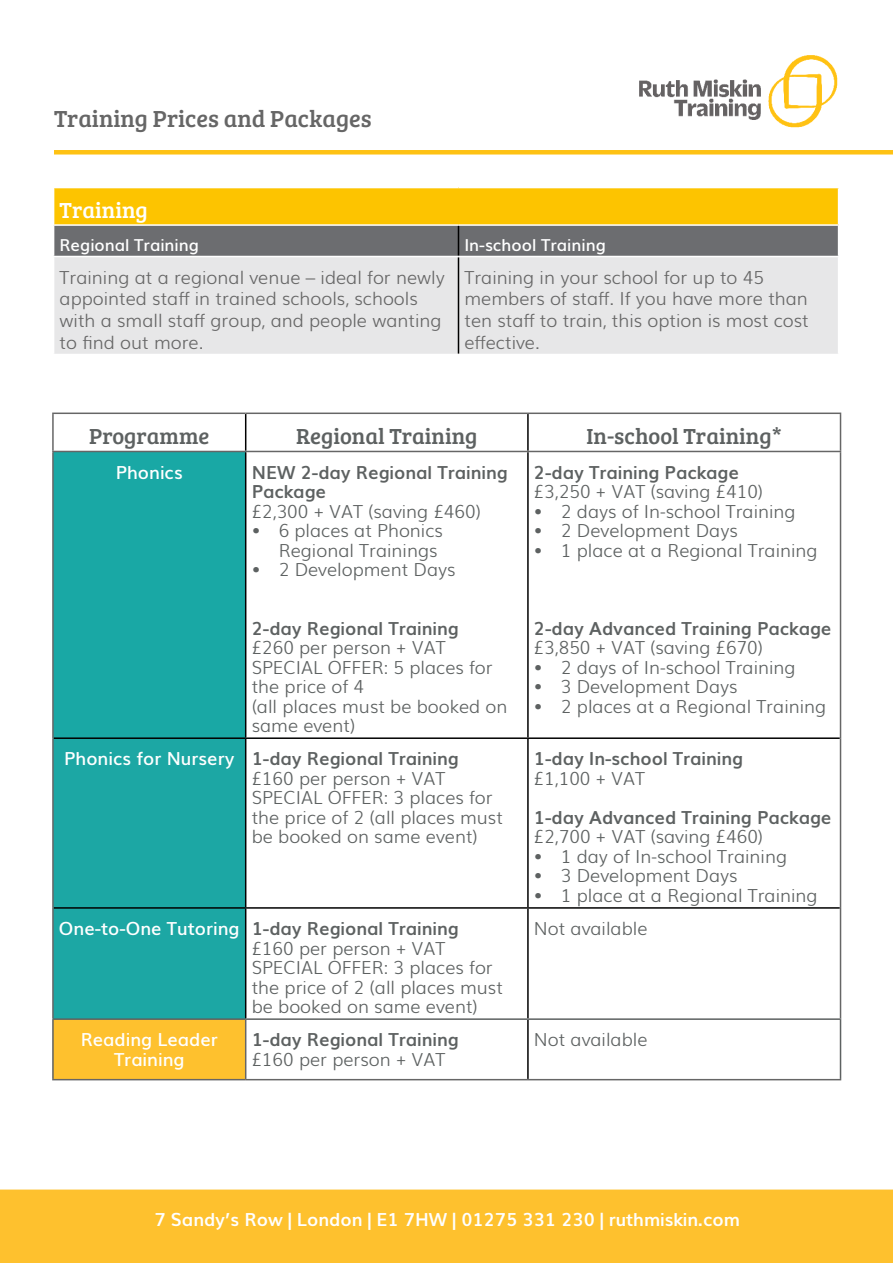
<style>
.page{position:relative;width:893px;height:1263px;background:#fff}
.page>*{position:absolute;margin:0;border:0;box-sizing:border-box;transform-origin:0 0}
.t1{font:24px "Bree Serif";color:#666}
.t2{font:22.5px "Bree Serif";color:#5d6161}
.t3{font:22.5px "Bree Serif";color:#fff}
.t4{font:300 18px/19.5px "Muli";color:#5d6161}
.t5{font:300 18px/21.6px "Muli";color:#666}
.t6{font:700 18px/19.5px "Muli";color:#5d6161}
.t7{font:600 18px/19.5px "Muli";color:#fff;text-align:center}
.t8{font:700 18px "Muli";color:#fff}
.t9{font:600 16.5px "Muli";color:#fff}
</style>
<div class="page">
<img style="left:639px;top:55px;width:198px;height:73px">
<div style="left:54px;top:150px;width:839px;height:5px;background:#fec214"></div>
<div style="left:54px;top:188px;width:785px;height:37px;background:#fdc400"></div>
<div style="left:54px;top:226px;width:784px;height:30px;background:#6c6d70"></div>
<div style="left:54px;top:257px;width:784px;height:97px;background:#e7e7e8"></div>
<hr style="left:458px;top:226px;width:1px;height:30px;background:#000">
<hr style="left:458px;top:257px;width:1px;height:97px;background:#000">
<hr style="left:838px;top:188px;width:1px;height:36px;background:#fff">
<hr style="left:53px;top:224px;width:405px;height:2px;background:#fff">
<hr style="left:458px;top:224px;width:381px;height:2px;background:#fff">
<div style="left:53px;top:451px;width:193px;height:287px;background:#19a8a5"></div>
<div style="left:53px;top:738px;width:193px;height:170px;background:#1ca7a4"></div>
<div style="left:53px;top:908px;width:193px;height:111px;background:#1ca7a4"></div>
<div style="left:53px;top:1019px;width:193px;height:61px;background:#fec12e"></div>
<hr style="left:245px;top:414px;width:1px;height:37px;background:#000">
<hr style="left:527px;top:414px;width:2px;height:37px;background:#000">
<hr style="left:245px;top:452px;width:1px;height:285px;background:#000">
<hr style="left:527px;top:452px;width:2px;height:285px;background:#000">
<hr style="left:54px;top:737px;width:192px;height:2px;background:#000">
<hr style="left:246px;top:737px;width:282px;height:2px;background:#000">
<hr style="left:245px;top:739px;width:1px;height:168px;background:#000">
<hr style="left:528px;top:737px;width:312px;height:2px;background:#000">
<hr style="left:527px;top:739px;width:2px;height:168px;background:#000">
<hr style="left:54px;top:907px;width:192px;height:2px;background:#000">
<hr style="left:246px;top:907px;width:282px;height:2px;background:#000">
<hr style="left:245px;top:909px;width:1px;height:109px;background:#000">
<hr style="left:528px;top:907px;width:312px;height:2px;background:#000">
<hr style="left:527px;top:909px;width:2px;height:109px;background:#000">
<hr style="left:527px;top:1020px;width:2px;height:59px;background:#000">
<hr style="left:245px;top:1020px;width:1px;height:59px;background:#666">
<hr style="left:52px;top:1079px;width:194px;height:1px;background:#666">
<hr style="left:246px;top:1079px;width:282px;height:1px;background:#666">
<hr style="left:528px;top:1079px;width:313px;height:1px;background:#666">
<hr style="left:52px;top:413px;width:194px;height:1px;background:#666">
<hr style="left:52px;top:414px;width:2px;height:37px;background:#666">
<hr style="left:246px;top:413px;width:282px;height:1px;background:#666">
<hr style="left:528px;top:413px;width:313px;height:1px;background:#666">
<hr style="left:840px;top:414px;width:1px;height:37px;background:#666">
<hr style="left:52px;top:451px;width:194px;height:1px;background:#666">
<hr style="left:246px;top:451px;width:282px;height:1px;background:#666">
<hr style="left:528px;top:451px;width:313px;height:1px;background:#666">
<hr style="left:52px;top:452px;width:2px;height:286px;background:#666">
<hr style="left:840px;top:452px;width:1px;height:286px;background:#666">
<hr style="left:52px;top:738px;width:2px;height:170px;background:#666">
<hr style="left:840px;top:738px;width:1px;height:170px;background:#666">
<hr style="left:52px;top:908px;width:2px;height:110px;background:#666">
<hr style="left:840px;top:908px;width:1px;height:110px;background:#666">
<hr style="left:52px;top:1018px;width:194px;height:2px;background:#5d6161">
<hr style="left:52px;top:1020px;width:2px;height:59px;background:#5d6161">
<hr style="left:246px;top:1018px;width:282px;height:2px;background:#5d6161">
<hr style="left:528px;top:1018px;width:313px;height:2px;background:#5d6161">
<hr style="left:840px;top:1020px;width:1px;height:59px;background:#5d6161">
<div style="left:0;top:1189px;width:893px;height:74px;background:#fec12e"></div>
<p class="t1" style="left:54px;top:102px;width:319px">Training Prices and Packages</p>
<p class="t3" style="left:60px;top:194px;width:90px">Training</p>
<p class="t9" style="left:60px;top:231px;width:141px">Regional Training</p>
<p class="t9" style="left:464px;top:231px;width:143px">In-school Training</p>
<p class="t5" style="left:60px;top:265px;width:387px">Training at a regional venue – ideal for newly appointed staff in trained schools, schools with a small staff group, and people wanting to find out more.</p>
<p class="t5" style="left:464px;top:265px;width:346px">Training in your school for up to 45 members of staff. If you have more than ten staff to train, this option is most cost effective.</p>
<p class="t2" style="left:89px;top:419px;width:122px">Programme</p>
<p class="t2" style="left:296px;top:419px;width:183px">Regional Training</p>
<p class="t2" style="left:587px;top:419px;width:197px">In-school Training*</p>
<p class="t7" style="left:116px;top:461px;width:68px">Phonics</p>
<p class="t6" style="left:252px;top:461px;width:257px">NEW 2-day Regional Training<br>Package</p>
<p class="t4" style="left:252px;top:500px;width:231px">£2,300 + VAT (saving £460)</p>
<p class="t4" style="left:252px;top:520px;width:193px;text-align:right">• 6 places at Phonics<br>Regional Trainings</p>
<p class="t4" style="left:252px;top:559px;width:205px">• 2 Development Days</p>
<p class="t6" style="left:534px;top:461px;width:207px">2-day Training Package</p>
<p class="t4" style="left:534px;top:481px;width:231px">£3,250 + VAT (saving £410)</p>
<p class="t4" style="left:534px;top:500px;width:263px">• 2 days of In-school Training</p>
<p class="t4" style="left:534px;top:520px;width:205px">• 2 Development Days</p>
<p class="t4" style="left:534px;top:539px;width:285px">• 1 place at a Regional Training</p>
<p class="t6" style="left:252px;top:617px;width:208px">2-day Regional Training</p>
<p class="t4" style="left:252px;top:637px;width:195px">£260 per person + VAT</p>
<p class="t4" style="left:252px;top:656px;width:243px">SPECIAL OFFER: 5 places for the price of 4</p>
<p class="t4" style="left:252px;top:695px;width:257px">(all places must be booked on same event)</p>
<p class="t7" style="left:64px;top:748px;width:172px">Phonics for Nursery</p>
<p class="t6" style="left:252px;top:748px;width:208px">1-day Regional Training</p>
<p class="t4" style="left:252px;top:767px;width:195px">£160 per person + VAT</p>
<p class="t4" style="left:252px;top:787px;width:253px">SPECIAL OFFER: 3 places for the price of 2 (all places must be booked on same event)</p>
<p class="t7" style="left:59px;top:917px;width:182px">One-to-One Tutoring</p>
<p class="t6" style="left:252px;top:918px;width:208px">1-day Regional Training</p>
<p class="t4" style="left:252px;top:937px;width:195px">£160 per person + VAT</p>
<p class="t4" style="left:252px;top:956px;width:253px">SPECIAL OFFER: 3 places for the price of 2 (all places must be booked on same event)</p>
<p class="t7" style="left:81px;top:1029px;width:139px">Reading Leader<br>Training</p>
<p class="t6" style="left:252px;top:1029px;width:208px">1-day Regional Training</p>
<p class="t4" style="left:252px;top:1048px;width:195px">£160 per person + VAT</p>
<p class="t6" style="left:534px;top:617px;width:299px">2-day Advanced Training Package</p>
<p class="t4" style="left:534px;top:637px;width:231px">£3,850 + VAT (saving £670)</p>
<p class="t4" style="left:534px;top:656px;width:263px">• 2 days of In-school Training</p>
<p class="t4" style="left:534px;top:676px;width:205px">• 3 Development Days</p>
<p class="t4" style="left:534px;top:695px;width:294px">• 2 places at a Regional Training</p>
<p class="t6" style="left:534px;top:748px;width:211px">1-day In-school Training</p>
<p class="t4" style="left:534px;top:767px;width:113px">£1,100 + VAT</p>
<p class="t6" style="left:534px;top:806px;width:299px">1-day Advanced Training Package</p>
<p class="t4" style="left:534px;top:826px;width:231px">£2,700 + VAT (saving £460)</p>
<p class="t4" style="left:534px;top:845px;width:255px">• 1 day of In-school Training</p>
<p class="t4" style="left:534px;top:865px;width:205px">• 3 Development Days</p>
<p class="t4" style="left:534px;top:884px;width:285px">• 1 place at a Regional Training</p>
<p class="t4" style="left:534px;top:917px;width:115px">Not available</p>
<p class="t4" style="left:534px;top:1029px;width:115px">Not available</p>
<p class="t8" style="left:154px;top:1205px;width:587px">7 Sandy’s Row | London | E1 7HW | 01275 331 230 | ruthmiskin.com</p>
</div>
